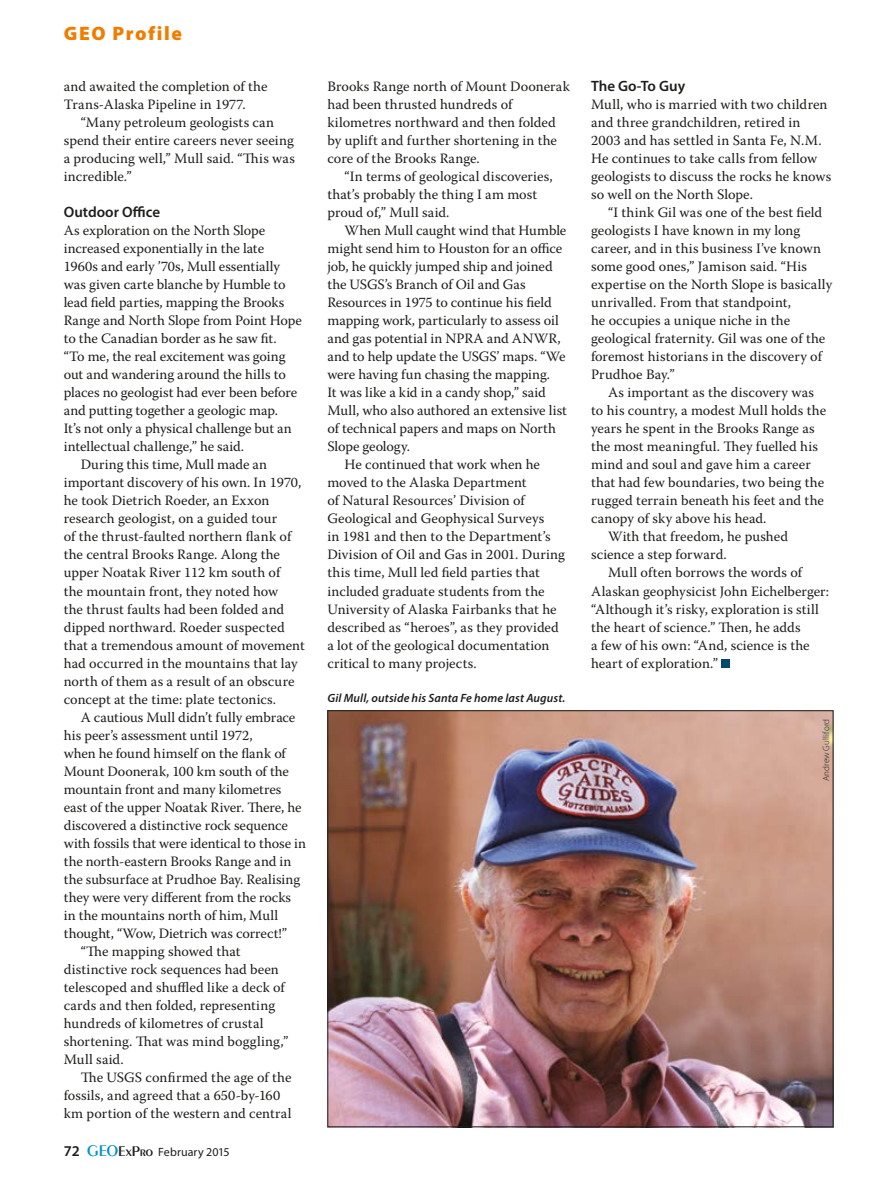
<style>
.page{position:relative;width:893px;height:1191px;background:#fff}
.page>*{position:absolute;margin:0;border:0;box-sizing:border-box;transform-origin:0 0}
.Category_Header{font:900 19.5px "Myriad Pro";letter-spacing:.08em;color:#ef7d00}
.Text_-_Crosshead{font:600 15px "Myriad Pro";color:#1d1d1b}
.Text{font:14.25px/18px "Warnock Pro";letter-spacing:.005em;color:#1d1d1b}
.Text_-_No_Indent{font:14.25px/18px "Warnock Pro";color:#1d1d1b}
.t1{font:italic 600 12px "Myriad Pro";letter-spacing:.01em;color:#1d1d1b}
.t2{font:12px "Myriad Pro";letter-spacing:.005em;color:#1d1d1b}
.Photo_Credits{font:300 9px "Myriad Pro";letter-spacing:.015em;color:#1d1d1b}
.s1{font-weight:600;font-size:15px}
.s2{font-family:"Peignot";font-weight:600;font-size:16.5px;color:#0090cd}
.s3{font-family:"Peignot";font-weight:600;font-size:15px}
</style>
<div class="page">
<img style="left:329px;top:712px;width:502px;height:413px">
<div style="left:721px;top:659px;width:9px;height:8px;background:#004a6f"></div>
<p class="Category_Header" style="left:64px;top:22px;width:120px">GEO Profile</p>
<p class="Text" style="left:64px;top:77px;width:205px">and awaited the completion of the<br>Trans-Alaska Pipeline in 1977.</p>
<p class="Text" style="left:64px;top:113px;width:233px;text-indent:17px">“Many petroleum geologists can spend their entire careers never seeing a producing well,” Mull said. “This was incredible.”</p>
<p class="Text_-_Crosshead" style="left:64px;top:203px;width:98px">Outdoor Office</p>
<p class="Text_-_No_Indent" style="left:64px;top:221px;width:240px">As exploration on the North Slope increased exponentially in the late 1960s and early ’70s, Mull essentially was given carte blanche by Humble to lead field parties, mapping the Brooks Range and North Slope from Point Hope to the Canadian border as he saw fit.<br>“To me, the real excitement was going out and wandering around the hills to places no geologist had ever been before and putting together a geologic map.<br>It’s not only a physical challenge but an intellectual challenge,” he said.</p>
<p class="Text" style="left:64px;top:455px;width:242px;text-indent:17px">During this time, Mull made an important discovery of his own. In 1970, he took Dietrich Roeder, an Exxon research geologist, on a guided tour<br>of the thrust-faulted northern flank of the central Brooks Range. Along the upper Noatak River 112 km south of<br>the mountain front, they noted how<br>the thrust faults had been folded and dipped northward. Roeder suspected that a tremendous amount of movement had occurred in the mountains that lay north of them as a result of an obscure concept at the time: plate tectonics.</p>
<p class="Text" style="left:64px;top:707px;width:244px;text-indent:17px">A cautious Mull didn’t fully embrace his peer’s assessment until 1972,<br>when he found himself on the flank of Mount Doonerak, 100 km south of the mountain front and many kilometres east of the upper Noatak River. There, he discovered a distinctive rock sequence with fossils that were identical to those in the north-eastern Brooks Range and in the subsurface at Prudhoe Bay. Realising they were very different from the rocks in the mountains north of him, Mull thought, “Wow, Dietrich was correct!”</p>
<p class="Text" style="left:64px;top:941px;width:226px;text-indent:17px">“The mapping showed that distinctive rock sequences had been telescoped and shuffled like a deck of cards and then folded, representing hundreds of kilometres of crustal shortening. That was mind boggling,”<br>Mull said.</p>
<p class="Text" style="left:64px;top:1067px;width:229px;text-indent:17px">The USGS confirmed the age of the fossils, and agreed that a 650-by-160 km portion of the western and central</p>
<p class="t2" style="left:64px;top:1144px;width:167px"><span class="s1">72</span> <span class="s2">GEO</span><span class="s3">ExPro</span> February 2015</p>
<p class="Text" style="left:327px;top:77px;width:244px">Brooks Range north of Mount Doonerak had been thrusted hundreds of kilometres northward and then folded by uplift and further shortening in the core of the Brooks Range.</p>
<p class="Text" style="left:327px;top:167px;width:227px;text-indent:17px">“In terms of geological discoveries, that’s probably the thing I am most proud of,” Mull said.</p>
<p class="Text" style="left:327px;top:221px;width:241px;text-indent:17px">When Mull caught wind that Humble might send him to Houston for an office job, he quickly jumped ship and joined the USGS’s Branch of Oil and Gas Resources in 1975 to continue his field mapping work, particularly to assess oil and gas potential in NPRA and ANWR, and to help update the USGS’ maps. “We were having fun chasing the mapping.<br>It was like a kid in a candy shop,” said Mull, who also authored an extensive list of technical papers and maps on North Slope geology.</p>
<p class="Text" style="left:327px;top:455px;width:239px;text-indent:17px">He continued that work when he moved to the Alaska Department<br>of Natural Resources’ Division of Geological and Geophysical Surveys<br>in 1981 and then to the Department’s Division of Oil and Gas in 2001. During this time, Mull led field parties that included graduate students from the University of Alaska Fairbanks that he described as “heroes”, as they provided a lot of the geological documentation critical to many projects.</p>
<p class="t1" style="left:327px;top:690px;width:240px">Gil Mull, outside his Santa Fe home last August.</p>
<p class="Text_-_Crosshead" style="left:591px;top:77px;width:96px">The Go-To Guy</p>
<p class="Text_-_No_Indent" style="left:591px;top:95px;width:242px">Mull, who is married with two children and three grandchildren, retired in 2003 and has settled in Santa Fe, N.M.<br>He continues to take calls from fellow geologists to discuss the rocks he knows so well on the North Slope.</p>
<p class="Text" style="left:591px;top:203px;width:243px;text-indent:17px">“I think Gil was one of the best field geologists I have known in my long career, and in this business I’ve known some good ones,” Jamison said. “His expertise on the North Slope is basically unrivalled. From that standpoint,<br>he occupies a unique niche in the geological fraternity. Gil was one of the foremost historians in the discovery of Prudhoe Bay.”</p>
<p class="Text" style="left:591px;top:383px;width:237px;text-indent:17px">As important as the discovery was to his country, a modest Mull holds the years he spent in the Brooks Range as the most meaningful. They fuelled his mind and soul and gave him a career that had few boundaries, two being the rugged terrain beneath his feet and the canopy of sky above his head.</p>
<p class="Text" style="left:591px;top:527px;width:198px;text-indent:17px">With that freedom, he pushed science a step forward.</p>
<p class="Text" style="left:591px;top:563px;width:239px;text-indent:17px">Mull often borrows the words of Alaskan geophysicist John Eichelberger: “Although it’s risky, exploration is still the heart of science.” Then, he adds<br>a few of his own: “And, science is the heart of exploration.”</p>
<p class="Photo_Credits" style="left:821px;top:781px;width:64px;rotate:-90deg">Andrew Gulliford</p>
</div>
